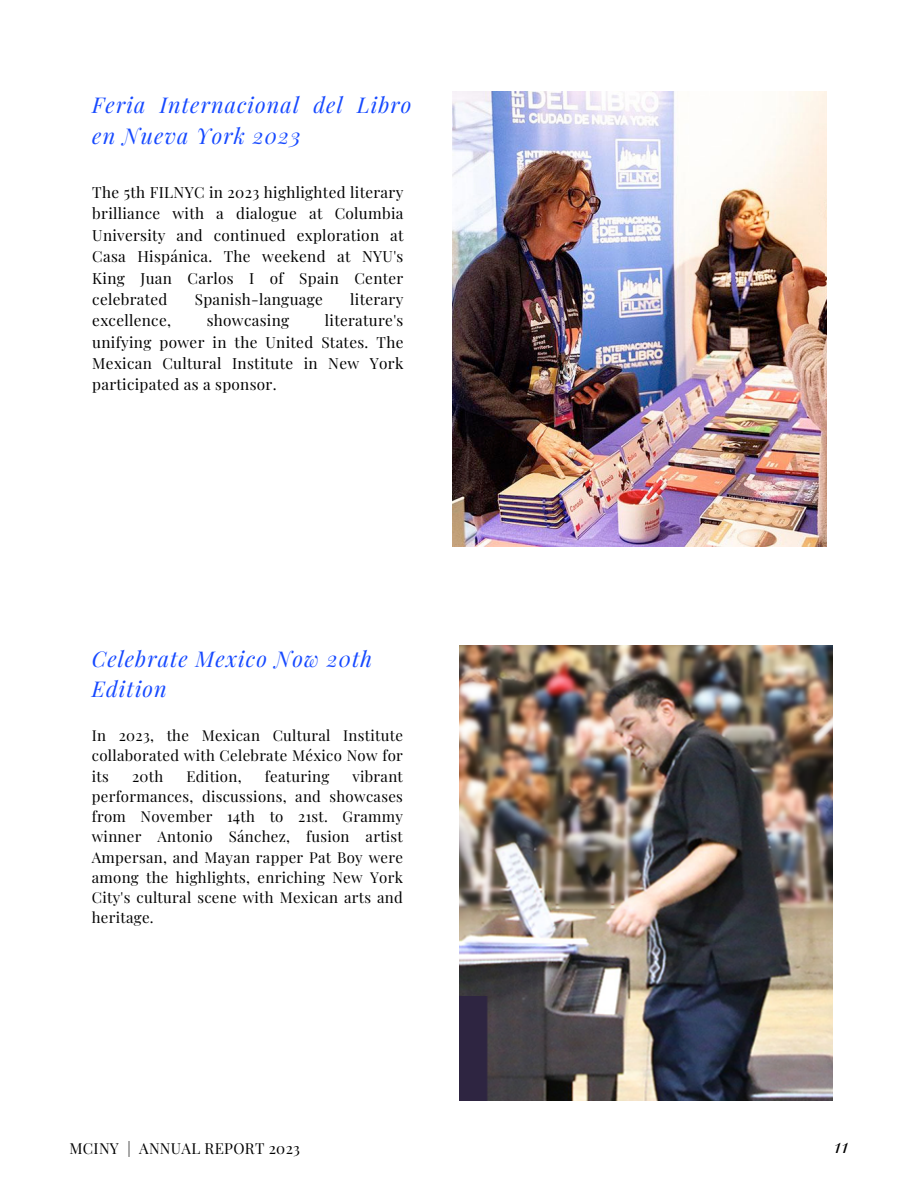
<style>
.page{position:relative;width:918px;height:1188px;background:#fff}
.page>*{position:absolute;margin:0;border:0;box-sizing:border-box;transform-origin:0 0}
.t1{font:italic 21.75px/30.3px "Playfair Display";letter-spacing:.05em;color:#1649ff}
.t2{font:italic 19.35px "Playfair Display";color:#000}
.t3{font:15.3px/21.3px "Playfair Display";letter-spacing:.02em;color:#000;text-align:justify}
.t4{font:15.15px "Playfair Display";letter-spacing:.02em;color:#000}
.t5{font:15px/20.2px "Playfair Display";letter-spacing:.02em;color:#000;text-align:justify}
</style>
<div class="page">
<img style="left:459px;top:646px;width:374px;height:454px">
<img style="left:453px;top:92px;width:373px;height:455px">
<h1 class="t1" style="left:92px;top:89px;width:321px">Feria Internacional del Libro en Nueva York 2023</h1>
<p class="t3" style="left:92px;top:181px;width:313px">The 5th FILNYC in 2023 highlighted literary brilliance with a dialogue at Columbia University and continued exploration at Casa Hispánica. The weekend at NYU's King Juan Carlos I of Spain Center celebrated</p>
<p class="t3" style="left:195px;top:288px;width:130px">Spanish-language</p>
<p class="t3" style="left:350px;top:288px;width:55px">literary</p>
<p class="t3" style="left:92px;top:309px;width:313px;text-indent:233px">literature's unifying power in the United States. The Mexican Cultural Institute in New York participated as a sponsor.</p>
<p class="t3" style="left:92px;top:309px;width:80px">excellence,</p>
<p class="t3" style="left:207px;top:309px;width:84px">showcasing</p>
<h1 class="t1" style="left:92px;top:643px;width:282px">Celebrate Mexico Now 20th<br>Edition</h1>
<p class="t5" style="left:92px;top:725px;width:313px">In 2023, the Mexican Cultural Institute collaborated with Celebrate México Now for its</p>
<p class="t5" style="left:132px;top:765px;width:33px">20th</p>
<p class="t5" style="left:187px;top:765px;width:57px">Edition,</p>
<p class="t5" style="left:265px;top:765px;width:66px">featuring</p>
<p class="t5" style="left:92px;top:765px;width:313px;text-indent:261px">vibrant performances, discussions, and showcases from November 14th to 21st. Grammy winner Antonio Sánchez, fusion artist Ampersan, and Mayan rapper Pat Boy were among the highlights, enriching New York City's cultural scene with Mexican arts and heritage.</p>
<p class="t4" style="left:69px;top:1138px;width:232px">MCINY | ANNUAL REPORT 2023</p>
<h2 class="t2" style="left:834px;top:1132px;width:16px">11</h2>
</div>
